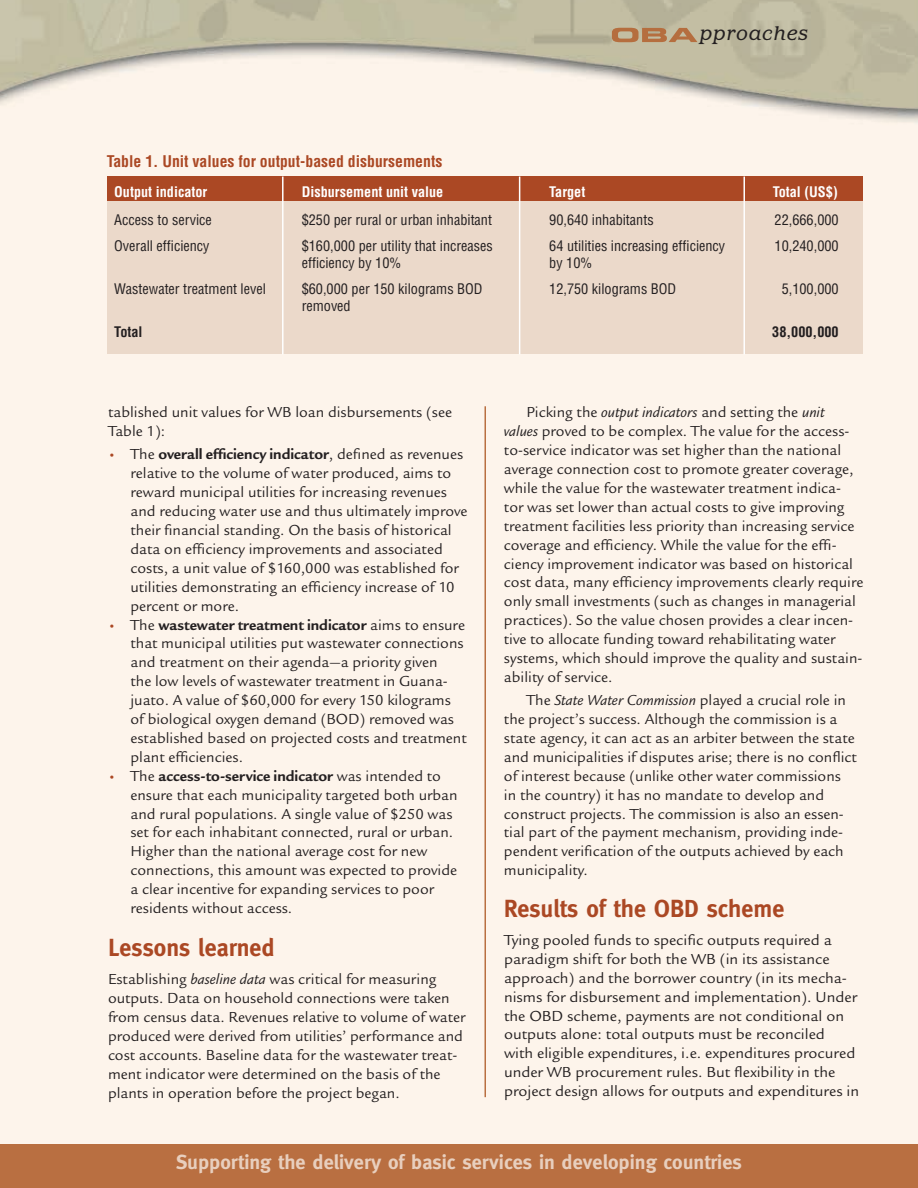
<style>
.page{position:relative;width:918px;height:1188px;background:#fff}
.page>*{position:absolute;margin:0;border:0;box-sizing:border-box;transform-origin:0 0}
.t1{font:700 24.75px "Meta";color:#ab4824}
.t2{font:italic 21px "Barcelona ITC";color:#231f20}
.t3{font:700 20.25px "Meta";color:#e8cfbe}
.t4{font:15.75px/18.9px "Legacy San ITC";color:#231f20}
.t5{font:700 condensed 15.75px "Helvetica";color:#ab4824}
.t6{font:condensed 14.25px "Helvetica";color:#231f20}
.t7{font:700 condensed 14.25px "Helvetica";color:#fff}
.t8{font:700 condensed 14.25px "Helvetica";color:#231f20}
.s1{font-size:12px;color:#ab4824}
.s2{font-weight:700}
.s3{font-style:italic}
</style>
<div class="page">
<img style="left:0;top:0;width:918px;height:1145px">
<svg style="left:612px;top:28px;width:85px;height:14px"></svg>
<div style="left:0;top:1145px;width:918px;height:43px;background:#b96f41"></div>
<hr style="left:484px;top:406px;width:2px;height:691px;background:#b96f41">
<div style="left:107px;top:192px;width:756px;height:162px;background:#ebd9ca"></div>
<div style="left:107px;top:177px;width:756px;height:24px;background:#ab4824"></div>
<hr style="left:743px;top:177px;width:2px;height:177px;background:#fff">
<hr style="left:519px;top:177px;width:1px;height:177px;background:#fff">
<hr style="left:282px;top:177px;width:2px;height:177px;background:#fff">
<h2 class="t2" style="left:700px;top:21px;width:111px">pproaches</h2>
<p class="t5" style="left:107px;top:151px;width:337px">Table 1. Unit values for output-based disbursements</p>
<p class="t7" style="left:114px;top:183px;width:95px">Output indicator</p>
<p class="t7" style="left:302px;top:183px;width:143px">Disbursement unit value</p>
<p class="t7" style="left:549px;top:183px;width:38px">Target</p>
<p class="t7" style="left:773px;top:183px;width:67px">Total (US$)</p>
<p class="t6" style="left:114px;top:211px;width:99px">Access to service</p>
<p class="t6" style="left:302px;top:211px;width:192px">$250 per rural or urban inhabitant</p>
<p class="t6" style="left:549px;top:211px;width:106px">90,640 inhabitants</p>
<p class="t6" style="left:775px;top:211px;width:66px">22,666,000</p>
<p class="t6" style="left:114px;top:237px;width:97px">Overall efficiency</p>
<p class="t6" style="left:302px;top:237px;width:193px">$160,000 per utility that increases</p>
<p class="t6" style="left:549px;top:237px;width:178px">64 utilities increasing efficiency</p>
<p class="t6" style="left:775px;top:237px;width:66px">10,240,000</p>
<p class="t6" style="left:302px;top:254px;width:101px">efficiency by 10%</p>
<p class="t6" style="left:549px;top:254px;width:45px">by 10%</p>
<p class="t6" style="left:114px;top:280px;width:153px">Wastewater treatment level</p>
<p class="t6" style="left:302px;top:280px;width:182px">$60,000 per 150 kilograms BOD</p>
<p class="t6" style="left:549px;top:280px;width:129px">12,750 kilograms BOD</p>
<p class="t6" style="left:782px;top:280px;width:58px">5,100,000</p>
<p class="t6" style="left:302px;top:297px;width:51px">removed</p>
<p class="t8" style="left:114px;top:323px;width:30px">Total</p>
<p class="t8" style="left:772px;top:323px;width:68px">38,000,000</p>
<p class="t4" style="left:108px;top:403px;width:346px">tablished unit values for WB loan disbursements (see<br>Table 1):</p>
<p class="t4" style="left:130px;top:445px;width:339px;text-indent:-22px"><span class="s1">•</span> The <span class="s2">overall efficiency indicator</span>, defined as revenues relative to the volume of water produced, aims to reward municipal utilities for increasing revenues and reducing water use and thus ultimately improve their financial standing. On the basis of historical data on efficiency improvements and associated costs, a unit value of $160,000 was established for utilities demonstrating an efficiency increase of 10 percent or more.</p>
<p class="t4" style="left:130px;top:615px;width:338px;text-indent:-22px"><span class="s1">•</span> The <span class="s2">wastewater treatment indicator</span> aims to ensure that municipal utilities put wastewater connections and treatment on their agenda—a priority given<br>the low levels of wastewater treatment in Guana&shy;juato. A value of $60,000 for every 150 kilograms of biological oxygen demand (BOD) removed was established based on projected costs and treatment plant efficiencies.</p>
<p class="t4" style="left:130px;top:767px;width:329px;text-indent:-22px"><span class="s1">•</span> The <span class="s2">access-to-service indicator</span> was intended to ensure that each municipality targeted both urban and rural populations. A single value of $250 was set for each inhabitant connected, rural or urban.<br>Higher than the national average cost for new connections, this amount was expected to provide a clear incentive for expanding services to poor residents without access.</p>
<h1 class="t1" style="left:108px;top:933px;width:168px">Lessons learned</h1>
<p class="t4" style="left:108px;top:970px;width:359px">Establishing <span class="s3">baseline data</span> was critical for measuring outputs. Data on household connections were taken from census data. Revenues relative to volume of water produced were derived from utilities’ performance and cost accounts. Baseline data for the wastewater treat&shy;ment indicator were determined on the basis of the plants in operation before the project began.</p>
<p class="t4" style="left:504px;top:403px;width:361px;text-indent:23px">Picking the <span class="s3">output indicators</span> and setting the <span class="s3">unit<br>values</span> proved to be complex. The value for the access&shy;to-service indicator was set higher than the national average connection cost to promote greater coverage, while the value for the wastewater treatment indica&shy;tor was set lower than actual costs to give improving treatment facilities less priority than increasing service coverage and efficiency. While the value for the effi&shy;ciency improvement indicator was based on historical cost data, many efficiency improvements clearly require only small investments (such as changes in managerial practices). So the value chosen provides a clear incen&shy;tive to allocate funding toward rehabilitating water systems, which should improve the quality and sustain&shy;ability of service.</p>
<p class="t4" style="left:504px;top:691px;width:354px;text-indent:23px">The <span class="s3">State Water Commission</span> played a crucial role in the project’s success. Although the commission is a state agency, it can act as an arbiter between the state and municipalities if disputes arise; there is no conflict of interest because (unlike other water commissions in the country) it has no mandate to develop and construct projects. The commission is also an essen&shy;tial part of the payment mechanism, providing inde&shy;pendent verification of the outputs achieved by each municipality.</p>
<h1 class="t1" style="left:504px;top:894px;width:282px">Results of the OBD scheme</h1>
<p class="t4" style="left:504px;top:931px;width:357px">Tying pooled funds to specific outputs required a paradigm shift for both the WB (in its assistance approach) and the borrower country (in its mecha&shy;nisms for disbursement and implementation). Under the OBD scheme, payments are not conditional on outputs alone: total outputs must be reconciled<br>with eligible expenditures, i.e. expenditures procured under WB procurement rules. But flexibility in the project design allows for outputs and expenditures in</p>
<p class="t3" style="left:176px;top:1150px;width:567px">Supporting the delivery of basic services in developing countries</p>
</div>
